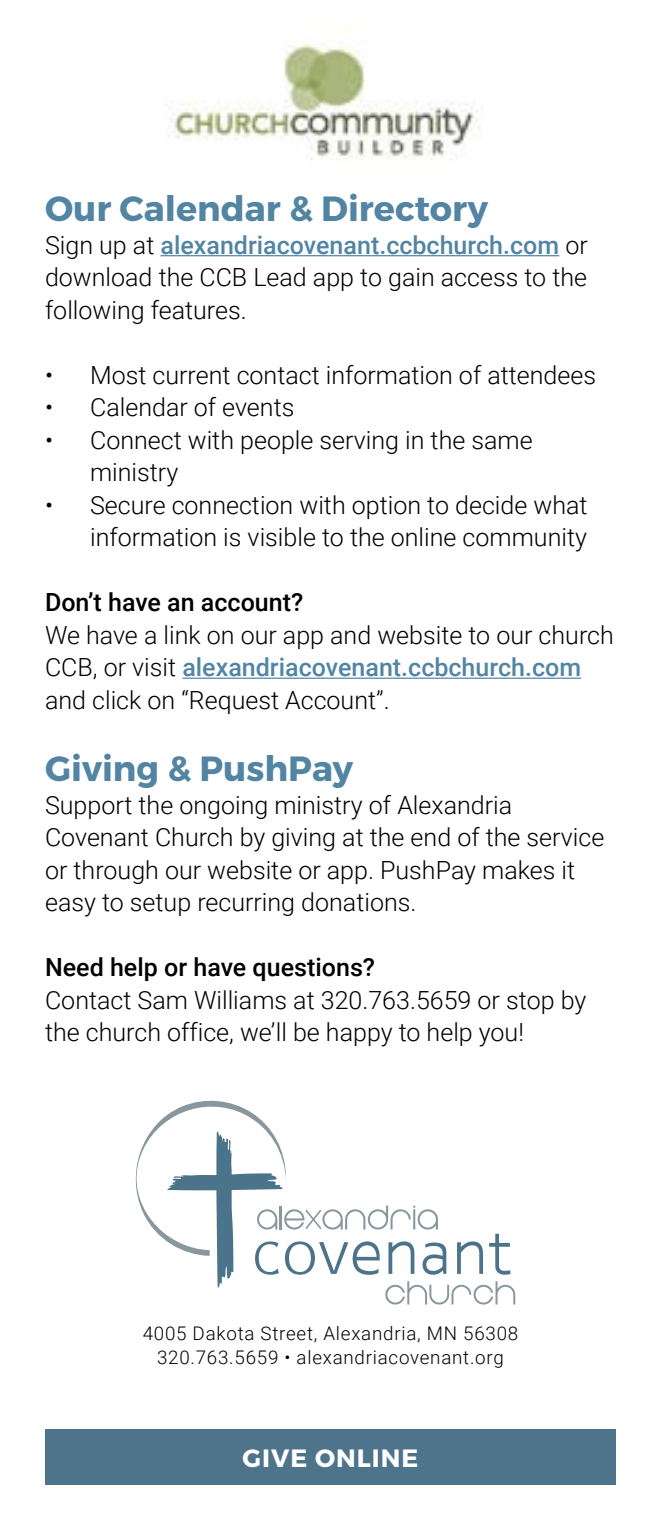
<style>
.page{position:relative;width:661px;height:1530px;background:#fff}
.page>*{position:absolute;margin:0;border:0;box-sizing:border-box;transform-origin:0 0}
.t1{font:700 35px "Montserrat";color:#5284a4}
.t2{font:300 25px/32.5px "Roboto";color:#000}
.t3{font:500 25px "Roboto";color:#000}
.t4{font:700 25px "Montserrat";letter-spacing:.04em;color:#fff}
.t5{font:300 18.75px/24.5px "Roboto";letter-spacing:.04em;color:#000;text-align:center}
.s1{font-weight:500;color:#5284a4}
</style>
<div class="page">
<svg style="left:136px;top:1101px;width:378px;height:204px"></svg>
<div style="left:45px;top:1429px;width:570px;height:56px;background:#4e748b"></div>
<img style="left:165px;top:43px;width:315px;height:118px">
<hr style="left:160px;top:255px;width:398px;height:1px;background:#5284a4">
<hr style="left:182px;top:678px;width:398px;height:1px;background:#5284a4">
<h1 class="t1" style="left:45px;top:187px;width:444px">Our Calendar &amp; Directory</h1>
<p class="t2" style="left:45px;top:228px;width:543px;text-align:justify">Sign up at <span class="s1">alexandriacovenant.ccbchurch.com</span> or download the CCB Lead app to gain access to the following features.</p>
<p class="t2" style="left:45px;top:358px;width:552px">• Most current contact information of attendees</p>
<p class="t2" style="left:45px;top:390px;width:250px">• Calendar of events</p>
<p class="t2" style="left:90px;top:423px;width:443px;text-indent:-45px">• Connect with people serving in the same ministry</p>
<p class="t2" style="left:45px;top:488px;width:543px;text-align:right">• Secure connection with option to decide what information is visible to the online community</p>
<p class="t3" style="left:45px;top:585px;width:259px">Don’t have an account?</p>
<p class="t2" style="left:45px;top:618px;width:569px">We have a link on our app and website to our church<br>CCB, or visit <span class="s1">alexandriacovenant.ccbchurch.com </span>and click on “Request Account”.</p>
<h1 class="t1" style="left:45px;top:747px;width:309px">Giving &amp; PushPay</h1>
<p class="t2" style="left:45px;top:788px;width:560px">Support the ongoing ministry of Alexandria Covenant Church by giving at the end of the service or through our website or app. PushPay makes it easy to setup recurring donations.</p>
<p class="t3" style="left:45px;top:950px;width:331px">Need help or have questions?</p>
<p class="t2" style="left:45px;top:983px;width:542px">Contact Sam Williams at 320.763.5659 or stop by the church office, we’ll be happy to help you!</p>
<p class="t5" style="left:142px;top:1320px;width:376px">4005 Dakota Street, Alexandria, MN 56308<br>320.763.5659 • alexandriacovenant.org</p>
<p class="t4" style="left:242px;top:1442px;width:177px">GIVE ONLINE</p>
</div>
